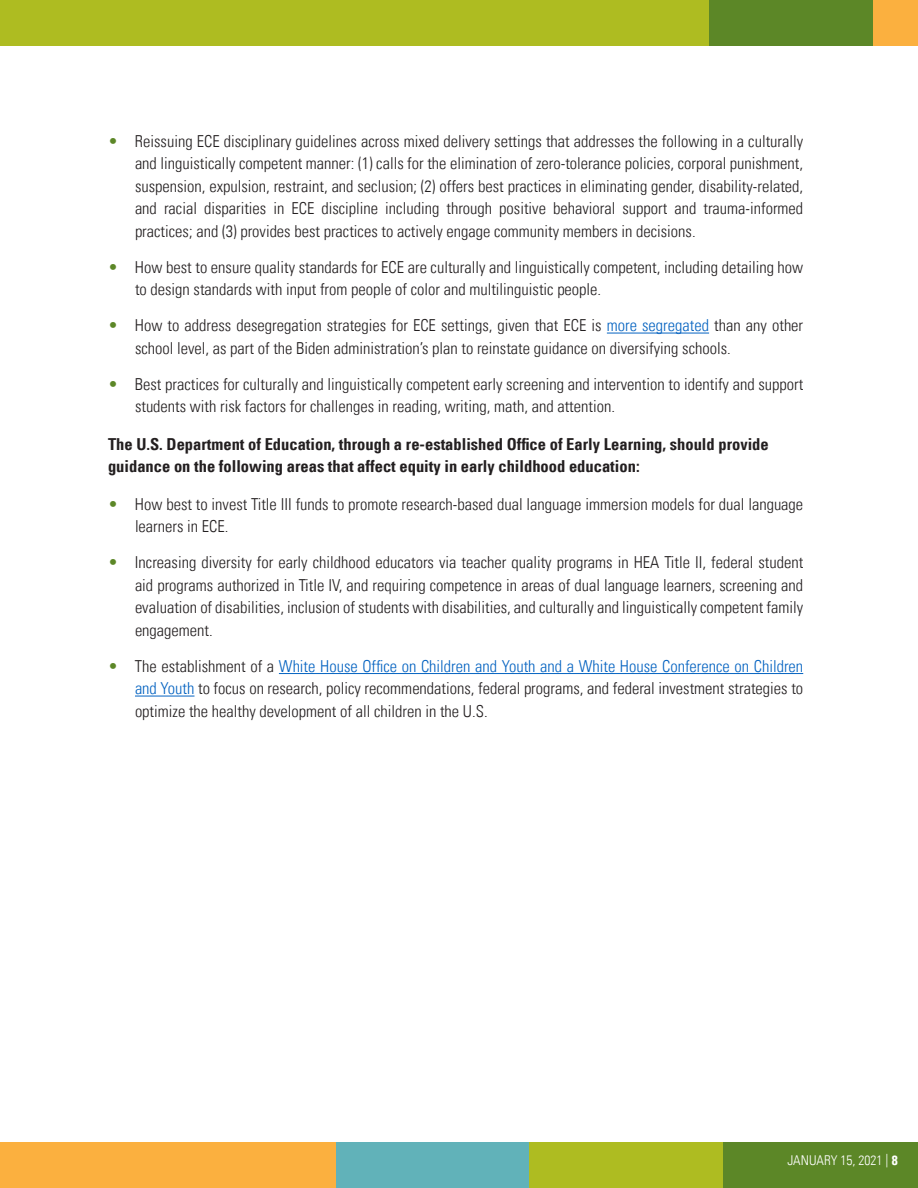
<style>
.page{position:relative;width:918px;height:1188px;background:#fff}
.page>*{position:absolute;margin:0;border:0;box-sizing:border-box;transform-origin:0 0}
.List_Paragraph{font:300 condensed 16.5px/22.5px "Univers LT";color:#231f20}
.t1{font:700 condensed 16.5px/22.5px "Univers LT";color:#231f20}
.t2{font:300 condensed 13.5px "Univers LT";color:#fff}
.s1{color:#5c8727}
.s2{color:#0563c1}
.s3{font-weight:700}
</style>
<div class="page">
<div style="left:873px;top:0;width:45px;height:45px;background:#fbb03f"></div>
<div style="left:336px;top:1143px;width:194px;height:45px;background:#61b2b9"></div>
<div style="left:530px;top:1143px;width:194px;height:45px;background:#aebc21"></div>
<div style="left:724px;top:1143px;width:194px;height:45px;background:#5c8727"></div>
<div style="left:706px;top:0;width:167px;height:45px;background:#5c8727"></div>
<div style="left:0;top:0;width:709px;height:45px;background:#aebc21"></div>
<div style="left:0;top:1143px;width:336px;height:45px;background:#fbb03f"></div>
<hr style="left:607px;top:333px;width:102px;height:1px;background:#0563c1">
<hr style="left:279px;top:673px;width:524px;height:1px;background:#0563c1">
<hr style="left:135px;top:696px;width:60px;height:1px;background:#0563c1">
<p class="List_Paragraph" style="left:135px;top:130px;width:670px;text-align:justify;text-indent:-27px"><span class="s1">•</span> Reissuing ECE disciplinary guidelines across mixed delivery settings that addresses the following in a culturally and linguistically competent manner: (1) calls for the elimination of zero-tolerance policies, corporal punishment, suspension, expulsion, restraint, and seclusion; (2) offers best practices in eliminating gender, disability-related, and racial disparities in ECE discipline including through positive behavioral support and trauma-informed practices; and (3) provides best practices to actively engage community members in decisions.</p>
<p class="List_Paragraph" style="left:135px;top:256px;width:670px;text-indent:-27px"><span class="s1">•</span> How best to ensure quality standards for ECE are culturally and linguistically competent, including detailing how to design standards with input from people of color and multilinguistic people.</p>
<p class="List_Paragraph" style="left:135px;top:314px;width:670px;text-indent:-27px"><span class="s1">•</span> How to address desegregation strategies for ECE settings, given that ECE is <span class="s2">more segregated</span> than any other school level, as part of the Biden administration’s plan to reinstate guidance on diversifying schools.</p>
<p class="List_Paragraph" style="left:135px;top:373px;width:670px;text-indent:-27px"><span class="s1">•</span> Best practices for culturally and linguistically competent early screening and intervention to identify and support students with risk factors for challenges in reading, writing, math, and attention.</p>
<p class="t1" style="left:108px;top:433px;width:662px">The U.S. Department of Education, through a re-established Office of Early Learning, should provide guidance on the following areas that affect equity in early childhood education:</p>
<p class="List_Paragraph" style="left:135px;top:493px;width:670px;text-indent:-27px"><span class="s1">•</span> How best to invest Title III funds to promote research-based dual language immersion models for dual language learners in ECE.</p>
<p class="List_Paragraph" style="left:135px;top:551px;width:670px;text-align:justify;text-indent:-27px"><span class="s1">•</span> Increasing diversity for early childhood educators via teacher quality programs in HEA Title II, federal student aid programs authorized in Title IV, and requiring competence in areas of dual language learners, screening and evaluation of disabilities, inclusion of students with disabilities, and culturally and linguistically competent family engagement.</p>
<p class="List_Paragraph" style="left:135px;top:655px;width:670px;text-align:justify;text-indent:-27px"><span class="s1">•</span> The establishment of a <span class="s2">White House Office on Children and Youth and a White House Conference on Children and Youth</span> to focus on research, policy recommendations, federal programs, and federal investment strategies to optimize the healthy development of all children in the U.S.</p>
<p class="t2" style="left:787px;top:1153px;width:112px">JANUARY 15, 2021 | <span class="s3">8</span></p>
</div>
